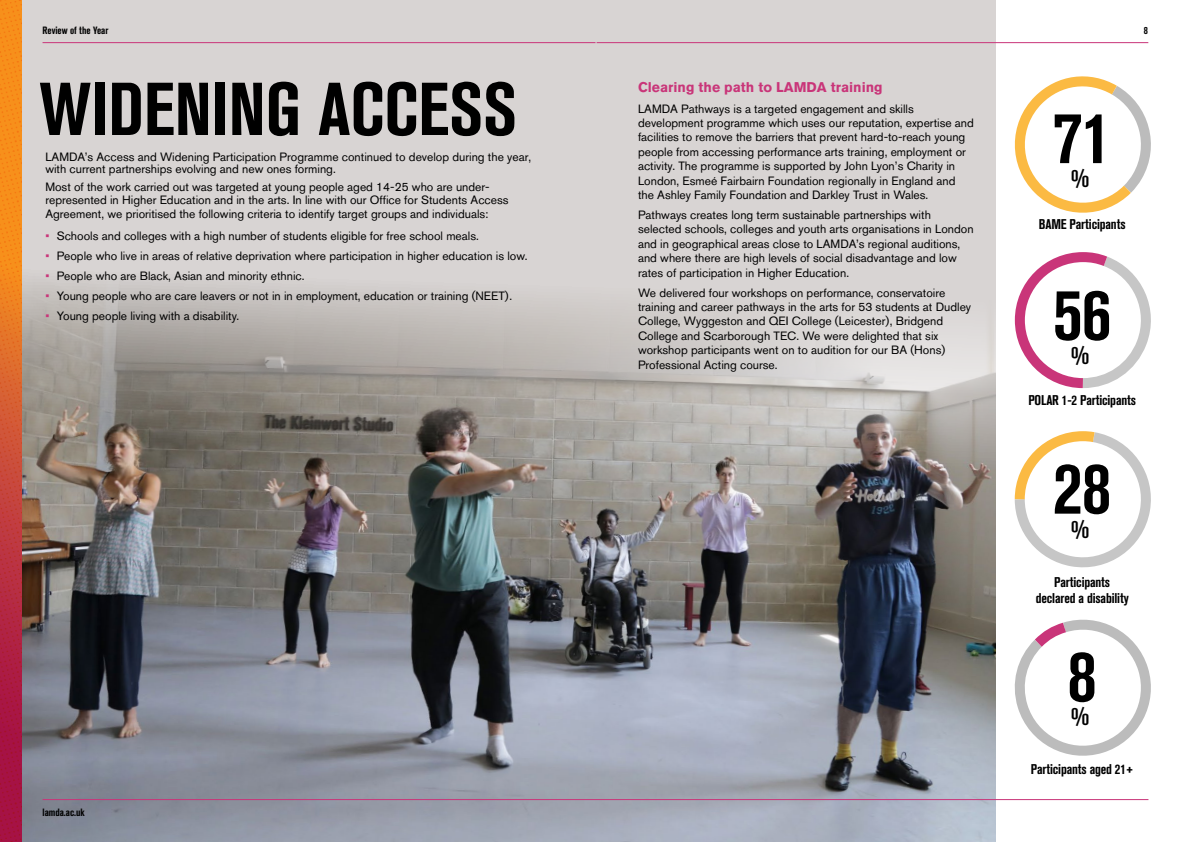
<style>
.page{position:relative;width:1191px;height:842px;background:#d8d4d3}
.page>*{position:absolute;margin:0;border:0;box-sizing:border-box;transform-origin:0 0}
.t1{font:700 condensed 74px "Akzidenz Grotesk BQ";color:#000}
.t2{font:700 condensed 73.1px "Akzidenz Grotesk BQ";color:#000}
.t3{font:700 condensed 25.5px "Akzidenz Grotesk BQ";color:#000}
.t4{font:700 condensed 14px/15.2px "Akzidenz Grotesk BQ";letter-spacing:-.01em;color:#000;text-align:center}
.t5{font:700 14px "Akzidenz Grotesk BQ";color:#c93579}
.t6{font:12px/14.4px "Akzidenz Grotesk BQ";color:#000}
.t7{font:700 condensed 10.5px "Akzidenz Grotesk BQ";color:#000}
.s1{color:#c93579}
</style>
<div class="page">
<img style="left:22px;top:279px;width:974px;height:563px">
<div style="left:996px;top:0;width:195px;height:842px;background:#fff"></div>
<hr style="left:43px;top:799px;width:1105px;height:1px;background:#c93579">
<hr style="left:596px;top:42px;width:552px;height:1px;background:#c93579">
<hr style="left:43px;top:42px;width:552px;height:1px;background:#c93579">
<img style="left:0;top:0;width:22px;height:842px">
<svg style="left:1014px;top:76px;width:137px;height:137px"></svg>
<svg style="left:1014px;top:252px;width:137px;height:137px"></svg>
<svg style="left:1014px;top:431px;width:137px;height:136px"></svg>
<svg style="left:1014px;top:619px;width:137px;height:137px"></svg>
<p class="t7" style="left:43px;top:24px;width:67px">Review of the Year</p>
<p class="t7" style="left:1143px;top:24px;width:6px">8</p>
<h1 class="t1" style="left:39px;top:67px;width:479px">WIDENING ACCESS</h1>
<p class="t6" style="left:45px;top:150px;width:487px;line-height:12.4px">LAMDA’s Access and Widening Participation Programme continued to develop during the year, with current partnerships evolving and new ones forming.</p>
<p class="t6" style="left:45px;top:181px;width:465px;line-height:12.4px">Most of the work carried out was targeted at young people aged 14-25 who are under&shy;represented in Higher Education and in the arts. In line with our Office for Students Access</p>
<p class="t6" style="left:45px;top:207px;width:445px">Agreement, we prioritised the following criteria to identify target groups and individuals:</p>
<p class="t6" style="left:45px;top:229px;width:435px"><span class="s1">•</span> Schools and colleges with a high number of students eligible for free school meals.</p>
<p class="t6" style="left:45px;top:249px;width:483px"><span class="s1">•</span> People who live in areas of relative deprivation where participation in higher education is low.</p>
<p class="t6" style="left:45px;top:269px;width:261px"><span class="s1">•</span> People who are Black, Asian and minority ethnic.</p>
<p class="t6" style="left:45px;top:289px;width:468px"><span class="s1">•</span> Young people who are care leavers or not in in employment, education or training (NEET).</p>
<p class="t6" style="left:45px;top:309px;width:195px"><span class="s1">•</span> Young people living with a disability.</p>
<p class="t7" style="left:43px;top:806px;width:44px">lamda.ac.uk</p>
<p class="t5" style="left:638px;top:79px;width:246px">Clearing the path to LAMDA training</p>
<p class="t6" style="left:638px;top:101px;width:337px">LAMDA Pathways is a targeted engagement and skills development programme which uses our reputation, expertise and facilities to remove the barriers that prevent hard-to-reach young people from accessing performance arts training, employment or activity. The programme is supported by John Lyon’s Charity in London, Esmeé Fairbairn Foundation regionally in England and the Ashley Family Foundation and Darkley Trust in Wales.</p>
<p class="t6" style="left:638px;top:208px;width:337px">Pathways creates long term sustainable partnerships with selected schools, colleges and youth arts organisations in London and in geographical areas close to LAMDA’s regional auditions, and where there are high levels of social disadvantage and low rates of participation in Higher Education.</p>
<p class="t6" style="left:638px;top:285px;width:335px">We delivered four workshops on performance, conservatoire training and career pathways in the arts for 53 students at Dudley College, Wyggeston and QEI College (Leicester), Bridgend College and Scarborough TEC. We were delighted that six workshop participants went on to audition for our BA (Hons)<br>Professional Acting course.</p>
<h2 class="t2" style="left:1053px;top:96px;width:59px">71</h2>
<h3 class="t3" style="left:1071px;top:163px;width:20px">%</h3>
<p class="t4" style="left:1038px;top:216px;width:88px">BAME Participants</p>
<h2 class="t2" style="left:1053px;top:273px;width:59px">56</h2>
<h3 class="t3" style="left:1071px;top:340px;width:20px">%</h3>
<p class="t4" style="left:1028px;top:393px;width:109px">POLAR 1-2 Participants</p>
<h2 class="t2" style="left:1053px;top:446px;width:59px">28</h2>
<h3 class="t3" style="left:1071px;top:514px;width:20px">%</h3>
<p class="t4" style="left:1035px;top:575px;width:94px">Participants declared a disability</p>
<h2 class="t2" style="left:1067px;top:634px;width:30px">8</h2>
<h3 class="t3" style="left:1071px;top:702px;width:20px">%</h3>
<p class="t4" style="left:1030px;top:761px;width:104px">Participants aged 21+</p>
</div>
